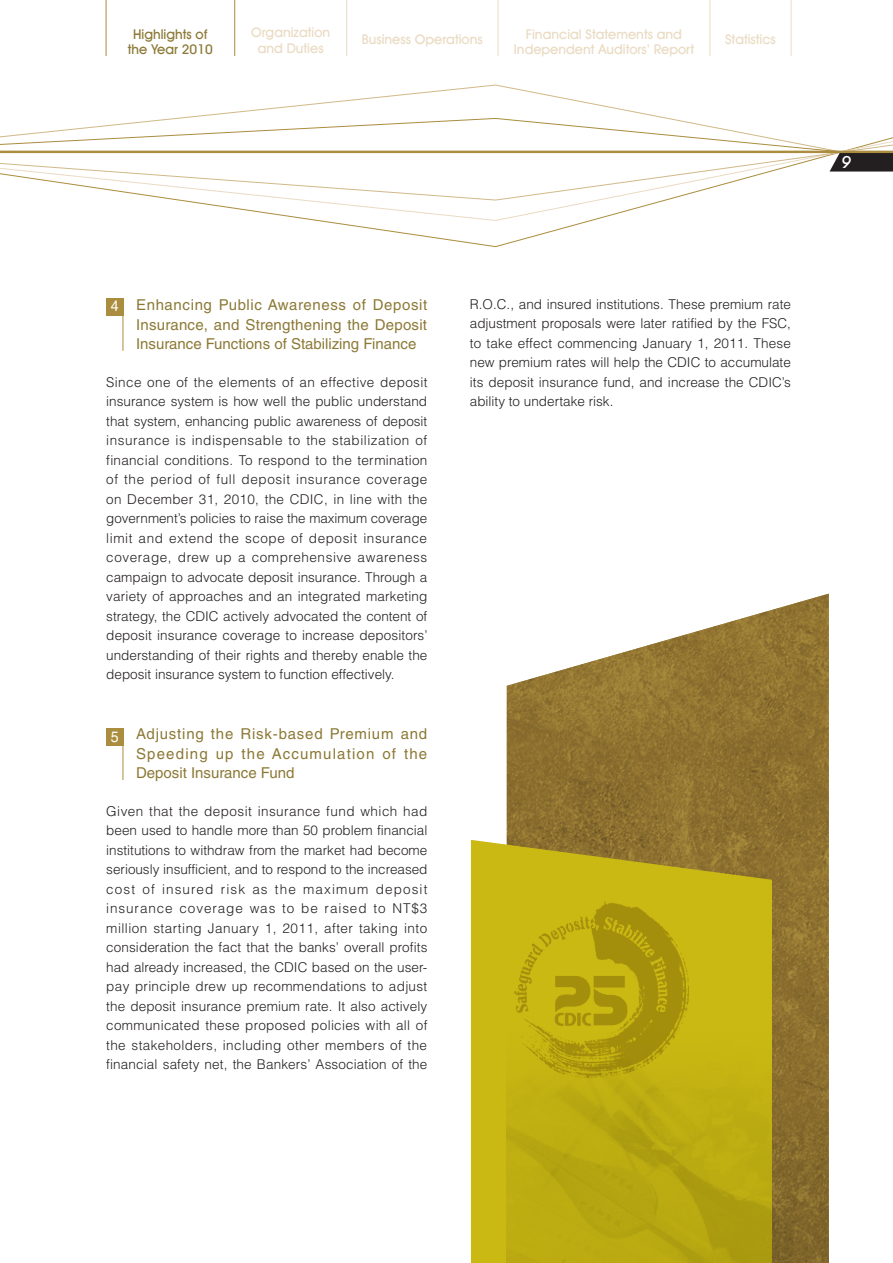
<style>
.page{position:relative;width:893px;height:1263px;background:#fff}
.page>*{position:absolute;margin:0;border:0;box-sizing:border-box;transform-origin:0 0}
.t1{font:italic 500 16.5px "Avant Garde IT Cby BT";color:#fff}
.t2{font:15px/19.5px "Helvetica LT Std";color:#8c7936;text-align:justify}
.t3{font:15px "Helvetica LT Std";color:#fff;scale:.95 1}
.t4{font:300 13.5px/19.5px "Helvetica LT Std";letter-spacing:.005em;color:#231f20;text-align:justify}
.t5{font:13.5px/16.2px "Avant Garde Md BT Medium";color:#eadbc3;text-align:center}
.t6{font:13.5px/15px "Avant Garde Md BT Medium";color:#8c7936;text-align:center}
</style>
<div class="page">
<div style="left:106px;top:728px;width:17px;height:17px;background:#aa8d3e"></div>
<hr style="left:123px;top:728px;width:1px;height:52px;background:#aa8d3e">
<div style="left:106px;top:298px;width:17px;height:17px;background:#aa8d3e"></div>
<hr style="left:123px;top:298px;width:1px;height:53px;background:#aa8d3e">
<img style="left:507px;top:594px;width:322px;height:422px">
<svg style="left:471px;top:840px;width:301px;height:423px;background:#beaa19"></svg>
<img style="left:507px;top:1016px;width:322px;height:247px">
<img style="left:483px;top:885px;width:226px;height:220px">
<svg style="left:182px;top:84px;width:482px;height:137px"></svg>
<svg style="left:0;top:86px;width:893px;height:115px"></svg>
<svg style="left:829px;top:153px;width:64px;height:19px"></svg>
<hr style="left:0;top:151px;width:893px;height:2px;background:#aa8d3e">
<hr style="left:234px;top:0;width:1px;height:56px;background:#aa8d3e">
<hr style="left:106px;top:0;width:1px;height:56px;background:#aa8d3e">
<hr style="left:346px;top:0;width:1px;height:56px;background:#eadbc3">
<hr style="left:498px;top:0;width:1px;height:56px;background:#eadbc3">
<hr style="left:710px;top:0;width:1px;height:56px;background:#eadbc3">
<hr style="left:791px;top:0;width:1px;height:56px;background:#eadbc3">
<p class="t5" style="left:251px;top:24px;width:81px">Organization and Duties</p>
<p class="t6" style="left:128px;top:27px;width:86px">Highlights of the Year 2010</p>
<p class="t5" style="left:362px;top:31px;width:122px">Business Operations</p>
<p class="t5" style="left:514px;top:27px;width:182px;line-height:15px">Financial Statements and<br>Independent Auditors’ Report</p>
<p class="t5" style="left:725px;top:31px;width:52px">Statistics</p>
<p class="t1" style="left:842px;top:153px;width:11px">9</p>
<p class="t3" style="left:111px;top:297px;width:10px">4</p>
<p class="t4" style="left:470px;top:294px;width:323px">R.O.C., and insured institutions. These premium rate adjustment proposals were later ratified by the FSC, to take effect commencing January 1, 2011. These new premium rates will help the CDIC to accumulate its deposit insurance fund, and increase the CDIC’s ability to undertake risk.</p>
<p class="t2" style="left:136px;top:295px;width:293px">Enhancing Public Awareness of Deposit Insurance, and Strengthening the Deposit Insurance Functions of Stabilizing Finance</p>
<p class="t4" style="left:106px;top:372px;width:323px">Since one of the elements of an effective deposit insurance system is how well the public understand that system, enhancing public awareness of deposit insurance is indispensable to the stabilization of financial conditions. To respond to the termination of the period of full deposit insurance coverage on December 31, 2010, the CDIC, in line with the government’s policies to raise the maximum coverage limit and extend the scope of deposit insurance coverage, drew up a comprehensive awareness campaign to advocate deposit insurance. Through a variety of approaches and an integrated marketing strategy, the CDIC actively advocated the content of deposit insurance coverage to increase depositors’ understanding of their rights and thereby enable the deposit insurance system to function effectively.</p>
<p class="t2" style="left:136px;top:724px;width:293px">Adjusting the Risk-based Premium and Speeding up the Accumulation of the Deposit Insurance Fund</p>
<p class="t4" style="left:106px;top:801px;width:323px">Given that the deposit insurance fund which had been used to handle more than 50 problem financial institutions to withdraw from the market had become seriously insufficient, and to respond to the increased cost of insured risk as the maximum deposit insurance coverage was to be raised to NT$3 million starting January 1, 2011, after taking into consideration the fact that the banks’ overall profits had already increased, the CDIC based on the user&shy;pay principle drew up recommendations to adjust the deposit insurance premium rate. It also actively communicated these proposed policies with all of the stakeholders, including other members of the financial safety net, the Bankers’ Association of the</p>
<p class="t3" style="left:111px;top:728px;width:10px">5</p>
</div>
